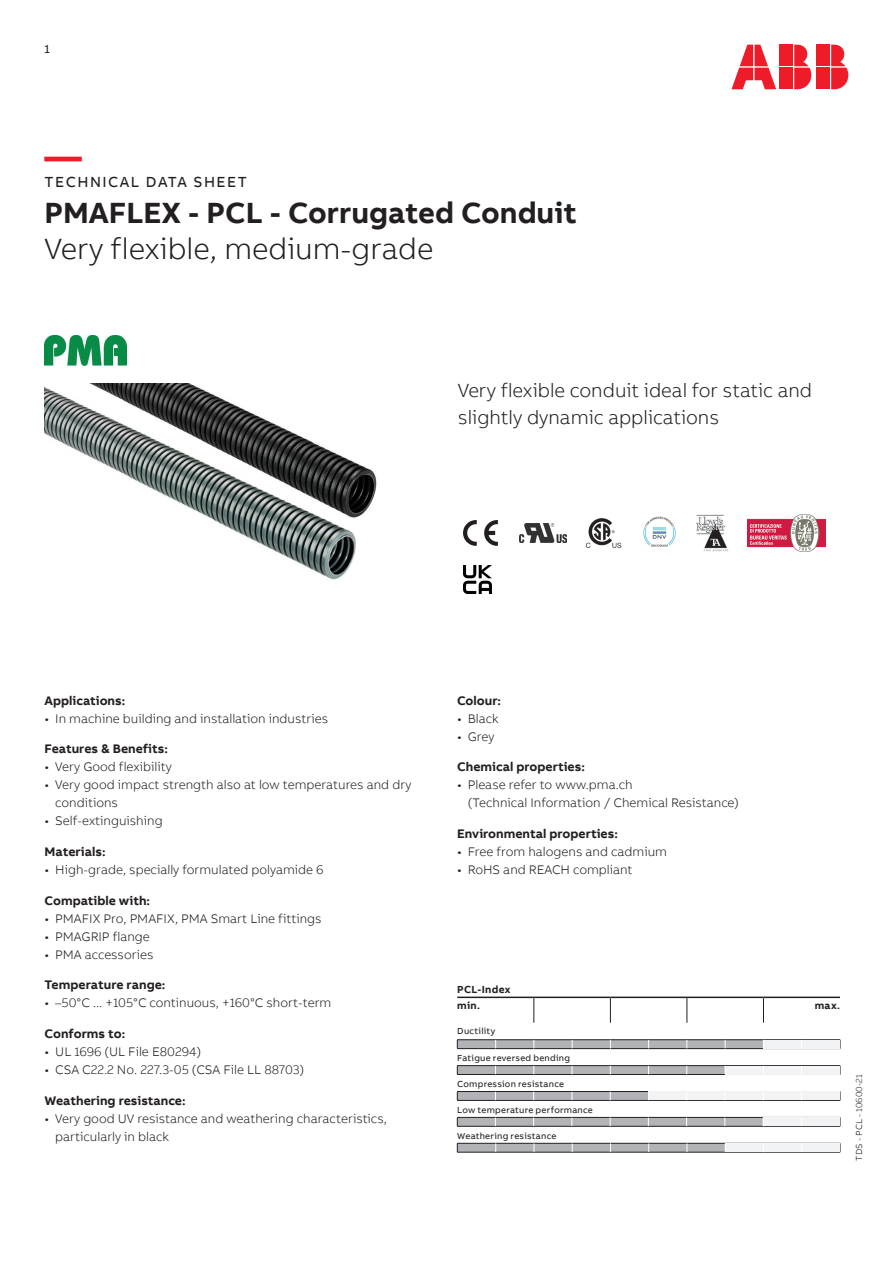
<style>
.page{position:relative;width:893px;height:1263px;background:#fff}
.page>*{position:absolute;margin:0;border:0;box-sizing:border-box;transform-origin:0 0}
.t1{font:700 37.5px "AB Bvoice";color:#ee1c28}
.Headlines_25pt___lea{font:700 30px "AB Bvoice";color:#231f20}
.Subheadlines_25pt{font:300 30px "AB Bvoice";color:#231f20}
.Lead_Text_13pt___lea{font:300 19.5px/27px "AB Bvoice";color:#231f20}
.Category_10pt___lead{font:15px "AB Bvoice";letter-spacing:.1em;color:#231f20}
.t2{font:300 12.75px/18px "AB Bvoice";color:#231f20}
.PT{font:700 12.75px "AB Bvoice";color:#231f20}
.t3{font:12px "AB Bvoice";color:#231f20}
.Table_Title_Left_7pt{font:700 10.5px "AB Bvoice";letter-spacing:.025em;color:#231f20}
.mdl_Tabelle_text{font:9px "AB Bvoice";letter-spacing:.025em;color:#231f20}
.Type___Part_number{font:300 9px "AB Bvoice";color:#231f20}
</style>
<div class="page">
<div style="left:817px;top:45px;width:13px;height:21px;background:#ee1c28"></div>
<div style="left:817px;top:68px;width:13px;height:21px;background:#ee1c28"></div>
<svg style="left:831px;top:45px;width:17px;height:44px"></svg>
<svg style="left:731px;top:45px;width:45px;height:44px"></svg>
<div style="left:780px;top:45px;width:13px;height:21px;background:#ee1c28"></div>
<div style="left:780px;top:68px;width:13px;height:21px;background:#ee1c28"></div>
<svg style="left:794px;top:45px;width:17px;height:44px"></svg>
<img style="left:45px;top:383px;width:332px;height:197px">
<img style="left:45px;top:336px;width:81px;height:29px">
<img style="left:463px;top:520px;width:35px;height:26px">
<img style="left:519px;top:524px;width:47px;height:18px">
<img style="left:585px;top:518px;width:37px;height:30px">
<img style="left:643px;top:516px;width:33px;height:31px">
<img style="left:696px;top:515px;width:32px;height:36px">
<img style="left:748px;top:515px;width:78px;height:36px">
<svg style="left:534px;top:998px;width:1px;height:25px"></svg>
<svg style="left:610px;top:998px;width:1px;height:25px"></svg>
<svg style="left:687px;top:998px;width:1px;height:25px"></svg>
<svg style="left:763px;top:998px;width:1px;height:25px"></svg>
<hr style="left:457px;top:1152px;width:77px;height:1px;background:#231f20">
<hr style="left:534px;top:1152px;width:76px;height:1px;background:#231f20">
<hr style="left:610px;top:1152px;width:77px;height:1px;background:#231f20">
<hr style="left:687px;top:1152px;width:76px;height:1px;background:#231f20">
<hr style="left:763px;top:1152px;width:77px;height:1px;background:#231f20">
<hr style="left:457px;top:1039px;width:77px;height:1px;background:#231f20">
<hr style="left:534px;top:1039px;width:76px;height:1px;background:#231f20">
<hr style="left:610px;top:1039px;width:77px;height:1px;background:#231f20">
<hr style="left:687px;top:1039px;width:76px;height:1px;background:#231f20">
<hr style="left:763px;top:1039px;width:77px;height:1px;background:#231f20">
<hr style="left:457px;top:996px;width:77px;height:2px;background:#231f20">
<hr style="left:534px;top:996px;width:76px;height:2px;background:#231f20">
<hr style="left:610px;top:996px;width:77px;height:2px;background:#231f20">
<hr style="left:687px;top:996px;width:76px;height:2px;background:#231f20">
<hr style="left:763px;top:996px;width:77px;height:2px;background:#231f20">
<svg style="left:457px;top:1040px;width:384px;height:112px"></svg>
<img style="left:463px;top:566px;width:28px;height:28px">
<p class="t3" style="left:45px;top:42px;width:7px">1</p>
<p class="t1" style="left:45px;top:132px;width:39px">—</p>
<p class="Category_10pt___lead" style="left:45px;top:173px;width:204px">TECHNICAL DATA SHEET</p>
<p class="Headlines_25pt___lea" style="left:45px;top:193px;width:534px">PMAFLEX - PCL - Corrugated Conduit</p>
<p class="Subheadlines_25pt" style="left:45px;top:231px;width:390px">Very flexible, medium-grade</p>
<p class="Lead_Text_13pt___lea" style="left:458px;top:377px;width:356px">Very flexible conduit ideal for static and slightly dynamic applications</p>
<p class="PT" style="left:45px;top:692px;width:82px">Applications:</p>
<p class="t2" style="left:45px;top:709px;width:285px">• In machine building and installation industries</p>
<p class="PT" style="left:45px;top:741px;width:125px">Features &amp; Benefits:</p>
<p class="t2" style="left:45px;top:758px;width:129px">• Very Good flexibility</p>
<p class="t2" style="left:55px;top:776px;width:358px;text-indent:-11px">• Very good impact strength also at low temperatures and dry conditions</p>
<p class="t2" style="left:45px;top:812px;width:120px">• Self-extinguishing</p>
<p class="PT" style="left:45px;top:844px;width:62px">Materials:</p>
<p class="t2" style="left:45px;top:861px;width:281px">• High-grade, specially formulated polyamide 6</p>
<p class="PT" style="left:45px;top:892px;width:107px">Compatible with:</p>
<p class="t2" style="left:45px;top:909px;width:279px">• PMAFIX Pro, PMAFIX, PMA Smart Line fittings</p>
<p class="t2" style="left:45px;top:927px;width:107px">• PMAGRIP flange</p>
<p class="t2" style="left:45px;top:945px;width:110px">• PMA accessories</p>
<p class="PT" style="left:45px;top:977px;width:122px">Temperature range:</p>
<p class="t2" style="left:45px;top:994px;width:288px">• –50°C ... +105°C continuous, +160°C short-term</p>
<p class="PT" style="left:45px;top:1025px;width:82px">Conforms to:</p>
<p class="t2" style="left:45px;top:1042px;width:158px">• UL 1696 (UL File E80294)</p>
<p class="t2" style="left:45px;top:1060px;width:261px">• CSA C22.2 No. 227.3-05 (CSA File LL 88703)</p>
<p class="PT" style="left:45px;top:1092px;width:142px">Weathering resistance:</p>
<p class="t2" style="left:55px;top:1109px;width:333px;text-indent:-11px">• Very good UV resistance and weathering characteristics, particularly in black</p>
<p class="PT" style="left:457px;top:692px;width:45px">Colour:</p>
<p class="t2" style="left:457px;top:709px;width:43px">• Black</p>
<p class="t2" style="left:457px;top:727px;width:39px">• Grey</p>
<p class="PT" style="left:457px;top:759px;width:129px">Chemical properties:</p>
<p class="t2" style="left:468px;top:776px;width:273px;text-indent:-11px">• Please refer to www.pma.ch<br>(Technical Information / Chemical Resistance)</p>
<p class="PT" style="left:457px;top:826px;width:162px">Environmental properties:</p>
<p class="t2" style="left:457px;top:843px;width:211px">• Free from halogens and cadmium</p>
<p class="t2" style="left:457px;top:861px;width:177px">• RoHS and REACH compliant</p>
<p class="Table_Title_Left_7pt" style="left:457px;top:983px;width:55px">PCL-Index</p>
<p class="Table_Title_Left_7pt" style="left:457px;top:999px;width:24px">min.</p>
<p class="Table_Title_Left_7pt" style="left:815px;top:999px;width:27px">max.</p>
<p class="mdl_Tabelle_text" style="left:457px;top:1026px;width:39px">Ductility</p>
<p class="mdl_Tabelle_text" style="left:457px;top:1053px;width:114px">Fatigue reversed bending</p>
<p class="mdl_Tabelle_text" style="left:457px;top:1079px;width:108px">Compression resistance</p>
<p class="mdl_Tabelle_text" style="left:457px;top:1105px;width:137px">Low temperature performance</p>
<p class="mdl_Tabelle_text" style="left:457px;top:1130px;width:101px">Weathering resistance</p>
<p class="Type___Part_number" style="left:854px;top:1160px;width:88px;rotate:-90deg">TDS - PCL - 10600-21</p>
</div>
